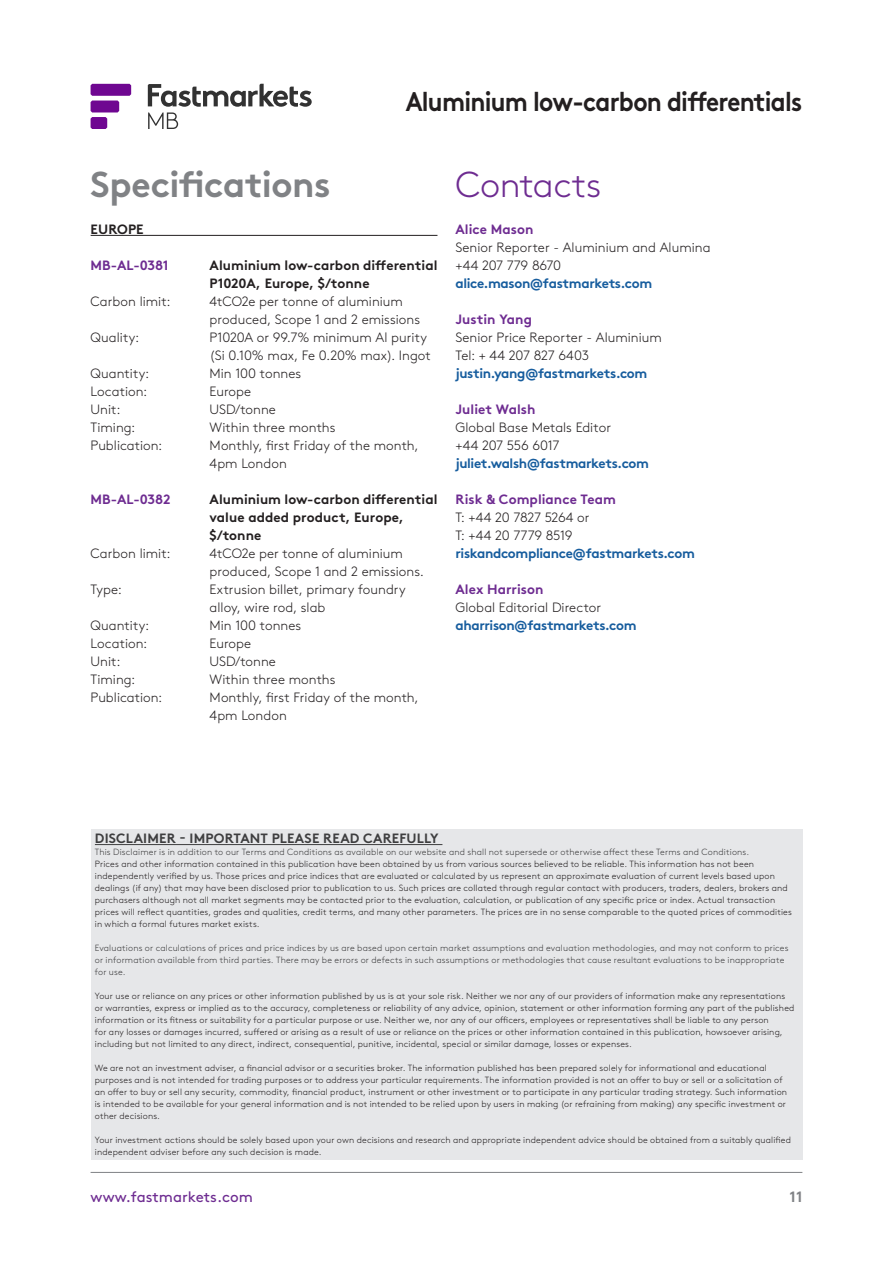
<style>
.page{position:relative;width:893px;height:1263px;background:#fff}
.page>*{position:absolute;margin:0;border:0;box-sizing:border-box;transform-origin:0 0}
.Head_bold{font:700 36px "Brown Std";letter-spacing:-.01em;color:#808285}
.Head_light{font:300 36px "Brown Std";letter-spacing:-.01em;color:#6e2c91}
.t1{font:700 27px "Brown Std";letter-spacing:-.03em;color:#231f20;scale:.9 1}
.t2{font:15px "Brown Std";color:#6e2c91}
.t3{font:700 15px "Brown Std";color:#808285}
.Body_copy_1{font:300 13.5px/18px "Brown Std";letter-spacing:.005em;color:#231f20}
.Body_copy_1-2{font:700 13.5px "Brown Std";letter-spacing:-.03em;color:#175d9e}
.Body_copy_1-3{font:700 13.5px/18px "Brown Std";color:#231f20}
.Body_copy_1-4{font:700 13.5px "Brown Std";letter-spacing:.005em;color:#6e2c91}
.Body_copy_1-5{font:300 13.5px "Brown Std";letter-spacing:-.02em;color:#231f20}
.Country_name{font:700 13.5px "Brown Std";letter-spacing:.015em;color:#3e3e3f}
.Body_copy_1-6{font:300 13.5px "Brown Std";letter-spacing:-.025em;color:#231f20}
.Country_name-2{font:700 13.5px "Brown Std";color:#231f20}
.Box_copy{font:300 9px/12px "Brown Std";letter-spacing:.02em;color:#231f20}
.Box_copy-2{font:300 9px/12px "Brown Std";letter-spacing:.02em;color:#3e3e3f}
</style>
<div class="page">
<svg style="left:91px;top:84px;width:40px;height:45px"></svg>
<svg style="left:148px;top:84px;width:164px;height:45px"></svg>
<hr style="left:91px;top:1172px;width:711px;height:1px;background:#808285">
<hr style="left:91px;top:235px;width:346px;height:1px;background:#231f20">
<div style="left:91px;top:829px;width:711px;height:330px;background:#e6e7e9"></div>
<hr style="left:95px;top:844px;width:347px;height:1px;background:#3e3e3f">
<h2 class="t1" style="left:406px;top:85px;width:442px">Aluminium low-carbon differentials</h2>
<p class="Head_bold" style="left:91px;top:163px;width:242px">Specifications</p>
<p class="Country_name-2" style="left:91px;top:221px;width:55px">EUROPE</p>
<p class="Body_copy_1-4" style="left:91px;top:257px;width:80px">MB-AL-0381</p>
<p class="Body_copy_1-3" style="left:210px;top:256px;width:229px">Aluminium low-carbon differential<br>P1020A, Europe, $/tonne</p>
<p class="Body_copy_1" style="left:91px;top:293px;width:82px">Carbon limit:</p>
<p class="Body_copy_1" style="left:210px;top:293px;width:212px">4tCO2e per tonne of aluminium produced, Scope 1 and 2 emissions</p>
<p class="Body_copy_1" style="left:91px;top:329px;width:50px">Quality:</p>
<p class="Body_copy_1" style="left:210px;top:329px;width:223px">P1020A or 99.7% minimum Al purity (Si 0.10% max, Fe 0.20% max). Ingot</p>
<p class="Body_copy_1" style="left:91px;top:365px;width:60px">Quantity:</p>
<p class="Body_copy_1" style="left:210px;top:365px;width:93px">Min 100 tonnes</p>
<p class="Body_copy_1" style="left:91px;top:383px;width:58px">Location:</p>
<p class="Body_copy_1" style="left:210px;top:383px;width:43px">Europe</p>
<p class="Body_copy_1" style="left:91px;top:401px;width:31px">Unit:</p>
<p class="Body_copy_1" style="left:210px;top:401px;width:68px">USD/tonne</p>
<p class="Body_copy_1" style="left:91px;top:419px;width:46px">Timing:</p>
<p class="Body_copy_1" style="left:210px;top:419px;width:127px">Within three months</p>
<p class="Body_copy_1" style="left:91px;top:437px;width:73px">Publication:</p>
<p class="Body_copy_1" style="left:210px;top:437px;width:210px">Monthly, first Friday of the month,<br>4pm London</p>
<p class="Body_copy_1-4" style="left:91px;top:491px;width:81px">MB-AL-0382</p>
<p class="Body_copy_1-3" style="left:210px;top:490px;width:229px">Aluminium low-carbon differential value added product, Europe, $/tonne</p>
<p class="Body_copy_1" style="left:91px;top:545px;width:82px">Carbon limit:</p>
<p class="Body_copy_1" style="left:210px;top:545px;width:216px">4tCO2e per tonne of aluminium produced, Scope 1 and 2 emissions.</p>
<p class="Body_copy_1" style="left:91px;top:581px;width:33px">Type:</p>
<p class="Body_copy_1" style="left:210px;top:581px;width:198px">Extrusion billet, primary foundry alloy, wire rod, slab</p>
<p class="Body_copy_1" style="left:91px;top:617px;width:60px">Quantity:</p>
<p class="Body_copy_1" style="left:210px;top:617px;width:93px">Min 100 tonnes</p>
<p class="Body_copy_1" style="left:91px;top:635px;width:58px">Location:</p>
<p class="Body_copy_1" style="left:210px;top:635px;width:43px">Europe</p>
<p class="Body_copy_1" style="left:91px;top:653px;width:31px">Unit:</p>
<p class="Body_copy_1" style="left:210px;top:653px;width:68px">USD/tonne</p>
<p class="Body_copy_1" style="left:91px;top:671px;width:46px">Timing:</p>
<p class="Body_copy_1" style="left:210px;top:671px;width:127px">Within three months</p>
<p class="Body_copy_1" style="left:91px;top:689px;width:73px">Publication:</p>
<p class="Body_copy_1" style="left:210px;top:689px;width:210px">Monthly, first Friday of the month,<br>4pm London</p>
<p class="Head_light" style="left:455px;top:164px;width:147px">Contacts</p>
<p class="Body_copy_1-4" style="left:455px;top:221px;width:80px">Alice Mason</p>
<p class="Body_copy_1" style="left:455px;top:239px;width:257px">Senior Reporter - Aluminium and Alumina</p>
<p class="Body_copy_1-6" style="left:455px;top:258px;width:107px">+44 207 779 8670</p>
<p class="Body_copy_1-2" style="left:455px;top:275px;width:198px">alice.mason@fastmarkets.com</p>
<p class="Body_copy_1-4" style="left:455px;top:311px;width:78px">Justin Yang</p>
<p class="Body_copy_1" style="left:455px;top:329px;width:208px">Senior Price Reporter - Aluminium</p>
<p class="Body_copy_1-5" style="left:455px;top:348px;width:135px">Tel: + 44 207 827 6403</p>
<p class="Body_copy_1-2" style="left:455px;top:365px;width:193px">justin.yang@fastmarkets.com</p>
<p class="Body_copy_1-4" style="left:455px;top:401px;width:81px">Juliet Walsh</p>
<p class="Body_copy_1" style="left:455px;top:419px;width:157px">Global Base Metals Editor</p>
<p class="Body_copy_1-5" style="left:455px;top:438px;width:105px">+44 207 556 6017</p>
<p class="Body_copy_1-2" style="left:455px;top:455px;width:195px">juliet.walsh@fastmarkets.com</p>
<p class="Body_copy_1-4" style="left:455px;top:491px;width:162px">Risk &amp; Compliance Team</p>
<p class="Body_copy_1-6" style="left:455px;top:510px;width:136px">T: +44 20 7827 5264 or</p>
<p class="Body_copy_1-5" style="left:455px;top:528px;width:119px">T: +44 20 7779 8519</p>
<p class="Body_copy_1-2" style="left:455px;top:545px;width:241px">riskandcompliance@fastmarkets.com</p>
<p class="Body_copy_1-4" style="left:455px;top:581px;width:90px">Alex Harrison</p>
<p class="Body_copy_1" style="left:455px;top:599px;width:147px">Global Editorial Director</p>
<p class="Body_copy_1-2" style="left:455px;top:617px;width:183px">aharrison@fastmarkets.com</p>
<p class="Country_name" style="left:95px;top:830px;width:345px">DISCLAIMER - IMPORTANT PLEASE READ CAREFULLY</p>
<p class="Box_copy-2" style="left:95px;top:846px;width:656px">This Disclaimer is in addition to our Terms and Conditions as available on our website and shall not supersede or otherwise affect these Terms and Conditions.</p>
<p class="Box_copy" style="left:95px;top:858px;width:699px">Prices and other information contained in this publication have been obtained by us from various sources believed to be reliable. This information has not been independently verified by us. Those prices and price indices that are evaluated or calculated by us represent an approximate evaluation of current levels based upon dealings (if any) that may have been disclosed prior to publication to us. Such prices are collated through regular contact with producers, traders, dealers, brokers and purchasers although not all market segments may be contacted prior to the evaluation, calculation, or publication of any specific price or index. Actual transaction prices will reflect quantities, grades and qualities, credit terms, and many other parameters. The prices are in no sense comparable to the quoted prices of commodities in which a formal futures market exists.</p>
<p class="Box_copy-2" style="left:95px;top:942px;width:695px">Evaluations or calculations of prices and price indices by us are based upon certain market assumptions and evaluation methodologies, and may not conform to prices or information available from third parties. There may be errors or defects in such assumptions or methodologies that cause resultant evaluations to be inappropriate for use.</p>
<p class="Box_copy" style="left:95px;top:990px;width:701px">Your use or reliance on any prices or other information published by us is at your sole risk. Neither we nor any of our providers of information make any representations or warranties, express or implied as to the accuracy, completeness or reliability of any advice, opinion, statement or other information forming any part of the published information or its fitness or suitability for a particular purpose or use. Neither we, nor any of our officers, employees or representatives shall be liable to any person<br>for any losses or damages incurred, suffered or arising as a result of use or reliance on the prices or other information contained in this publication, howsoever arising, including but not limited to any direct, indirect, consequential, punitive, incidental, special or similar damage, losses or expenses.</p>
<p class="Box_copy" style="left:95px;top:1062px;width:694px">We are not an investment adviser, a financial advisor or a securities broker. The information published has been prepared solely for informational and educational purposes and is not intended for trading purposes or to address your particular requirements. The information provided is not an offer to buy or sell or a solicitation of an offer to buy or sell any security, commodity, financial product, instrument or other investment or to participate in any particular trading strategy. Such information is intended to be available for your general information and is not intended to be relied upon by users in making (or refraining from making) any specific investment or other decisions.</p>
<p class="Box_copy" style="left:95px;top:1134px;width:698px">Your investment actions should be solely based upon your own decisions and research and appropriate independent advice should be obtained from a suitably qualified independent adviser before any such decision is made.</p>
<h3 class="t2" style="left:91px;top:1188px;width:164px">www.fastmarkets.com</h3>
<h3 class="t3" style="left:790px;top:1187px;width:14px">11</h3>
</div>
